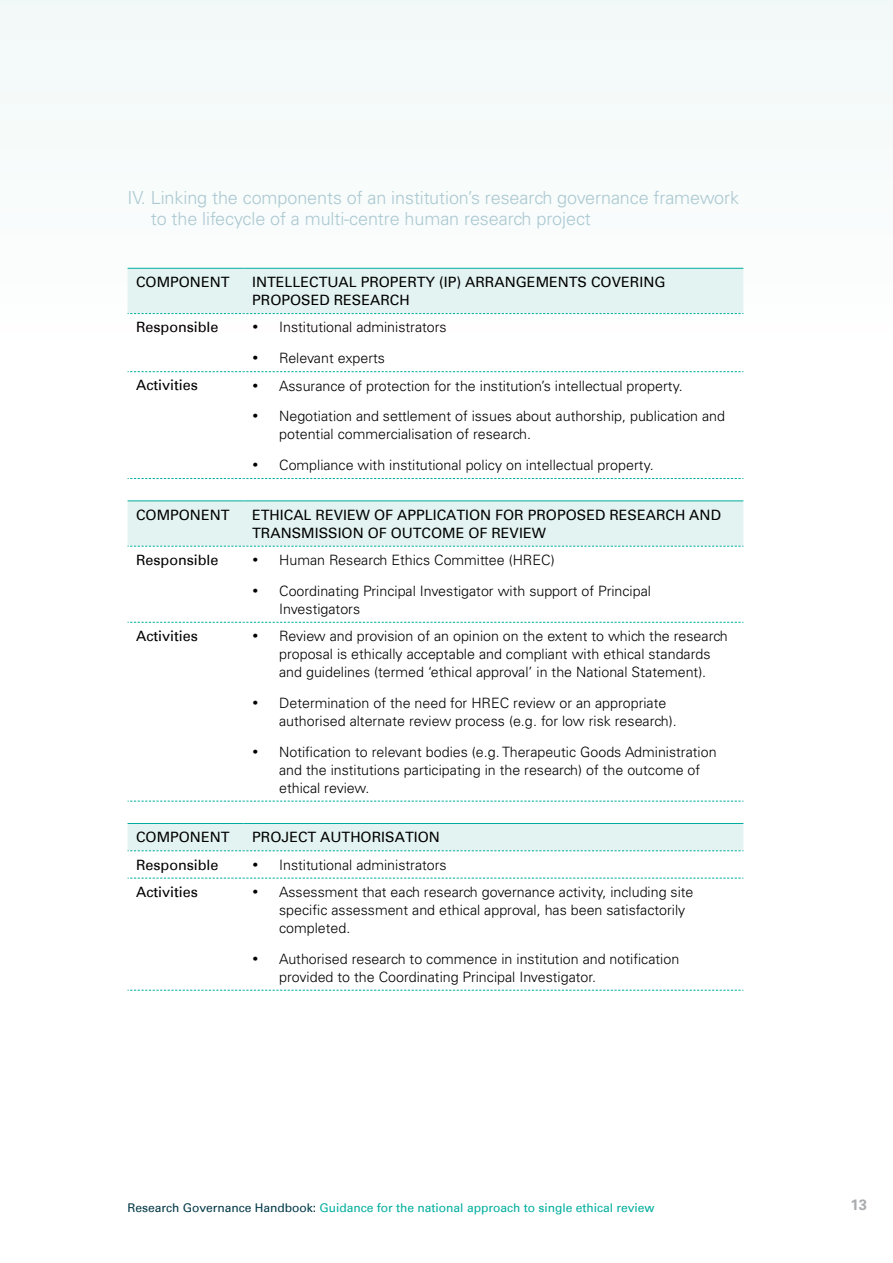
<style>
.page{position:relative;width:893px;height:1263px;background:#fff}
.page>*{position:absolute;margin:0;border:0;box-sizing:border-box;transform-origin:0 0}
.t1{font:300 18px/21px "Univers LT Std";letter-spacing:-.005em;color:#abc8d1}
.t2{font:700 15px "Univers LT Std";color:#aaacaf}
.t3{font:300 14.25px/18px "Univers LT Std";color:#000}
.t4{font:14.25px/18px "Univers";color:#000}
.t5{font:12px "Univers";color:#00ae9e}
.s1{color:#003846}
</style>
<div class="page">
<div style="left:0;top:0;width:893px;height:340px;background:#f7fbfa"></div>
<div style="left:128px;top:268px;width:615px;height:46px;background:#e3f3f1"></div>
<svg style="left:128px;top:371px;width:615px;height:1px"></svg>
<svg style="left:128px;top:478px;width:615px;height:1px"></svg>
<hr style="left:128px;top:500px;width:116px;height:1px;background:#00ae9e">
<hr style="left:244px;top:500px;width:499px;height:1px;background:#00ae9e">
<div style="left:128px;top:501px;width:615px;height:46px;background:#e3f3f1"></div>
<svg style="left:128px;top:622px;width:615px;height:1px"></svg>
<svg style="left:128px;top:801px;width:615px;height:1px"></svg>
<div style="left:128px;top:823px;width:615px;height:28px;background:#e3f3f1"></div>
<svg style="left:128px;top:878px;width:615px;height:1px"></svg>
<svg style="left:128px;top:990px;width:615px;height:1px"></svg>
<p class="t1" style="left:151px;top:188px;width:590px;text-indent:-23px">IV. Linking the components of an institution’s research governance framework to the lifecycle of a multi-centre human research project</p>
<p class="t4" style="left:136px;top:273px;width:95px">COMPONENT</p>
<p class="t4" style="left:252px;top:273px;width:412px">INTELLECTUAL PR OPERTY (IP) ARRANGEMENTS COVERING<br>PROPOSED RESEARCH</p>
<p class="t4" style="left:136px;top:318px;width:84px">RESPONSIBLE</p>
<p class="t3" style="left:252px;top:318px;width:196px">• Institutional administrators</p>
<p class="t3" style="left:252px;top:349px;width:134px">• Relevant experts</p>
<p class="t4" style="left:136px;top:376px;width:63px">ACTIVITIES</p>
<p class="t3" style="left:252px;top:376px;width:432px">• Assurance of protection for the institution’s intellectual property.</p>
<p class="t3" style="left:279px;top:407px;width:447px;text-indent:-27px">• Negotiation and settlement of issues about authorship, publication and potential commercialisation of research.</p>
<p class="t3" style="left:252px;top:456px;width:403px">• Compliance with institutional policy on intellectual property.</p>
<p class="t4" style="left:136px;top:506px;width:95px">COMPONENT</p>
<p class="t4" style="left:252px;top:506px;width:470px">ETHICAL REVIEW OF APPLICATION FOR PR OPOSED RESEARCH AND<br>TRANSMISSION OF OUTCOME OF REVIEW</p>
<p class="t4" style="left:136px;top:551px;width:84px">RESPONSIBLE</p>
<p class="t3" style="left:252px;top:551px;width:304px">• Human Research Ethics Committee (HREC)</p>
<p class="t3" style="left:279px;top:582px;width:373px;text-indent:-27px">• Coordinating Principal Investigator with support of Principal<br>Investigators</p>
<p class="t4" style="left:136px;top:627px;width:63px">ACTIVITIES</p>
<p class="t3" style="left:279px;top:627px;width:450px;text-indent:-27px">• Review and provision of an opinion on the extent to which the research proposal is ethically acceptable and compliant with ethical standards and guidelines (termed ‘ethical approval’ in the National Statement).</p>
<p class="t3" style="left:279px;top:694px;width:399px;text-indent:-27px">• Determination of the need for HREC review or an appropriate authorised alternate review process (e.g. for low risk research).</p>
<p class="t3" style="left:279px;top:742px;width:439px;text-indent:-27px">• Notification to relevant bodies (e.g. Therapeutic Goods Administration and the institutions participating in the research) of the outcome of ethical review.</p>
<p class="t4" style="left:136px;top:828px;width:95px">COMPONENT</p>
<p class="t4" style="left:252px;top:828px;width:189px">PR OJECT AUTH ORISATION</p>
<p class="t4" style="left:136px;top:856px;width:84px">RESPONSIBLE</p>
<p class="t3" style="left:252px;top:855px;width:196px">• Institutional administrators</p>
<p class="t4" style="left:136px;top:883px;width:63px">ACTIVITIES</p>
<p class="t3" style="left:279px;top:883px;width:416px;text-indent:-27px">• Assessment that each research governance activity, including site specific assessment and ethical approval, has been satisfactorily completed.</p>
<p class="t3" style="left:279px;top:950px;width:402px;text-indent:-27px">• Authorised research to commence in institution and notification provided to the Coordinating Principal Investigator.</p>
<p class="t5" style="left:128px;top:1200px;width:528px"><span class="s1">RESEARCH GOVERNANCE HANDBOOK:</span> GUIDANCE FOR THE NATIONAL APPROACH TO SINGLE ETHICAL REVIEW</p>
<p class="t2" style="left:850px;top:1196px;width:18px">13</p>
</div>
